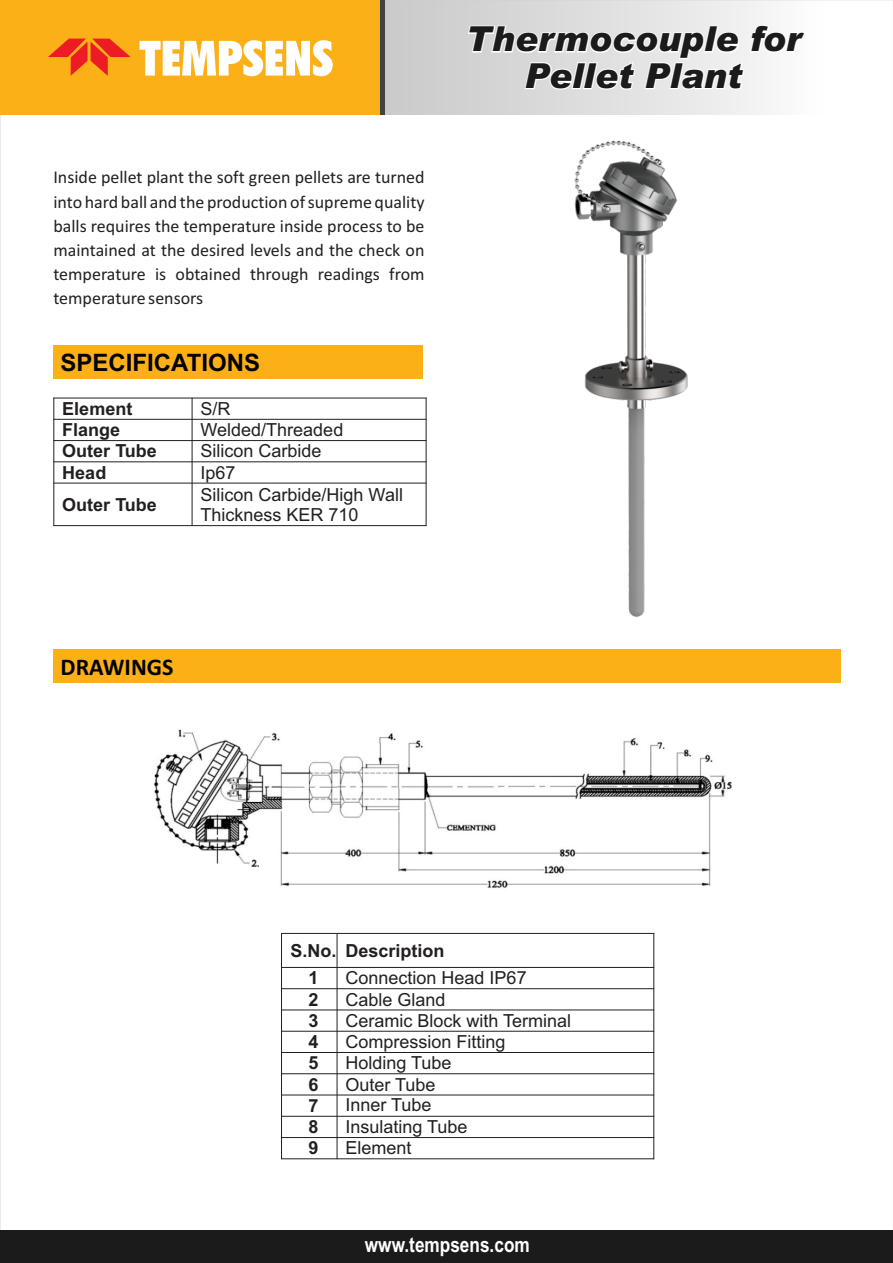
<style>
.page{position:relative;width:893px;height:1263px;background:#fff}
.page>*{position:absolute;margin:0;border:0;box-sizing:border-box;transform-origin:0 0}
.t1{font:italic 900 34.5px/36.6px "Arial";color:#1b1b1b;text-align:center}
.t2{font:700 24px "Arial";color:#020203}
.t3{font:700 24px "Calibri";color:#020203}
.t4{font:700 21px "Arial Narrow";color:#fff}
.t5{font:18px/24.2px "Calibri";color:#231f20;text-align:justify}
.t6{font:18px/20.1px "Arial";color:#231f20}
.t7{font:700 18px/27.6px "Arial";color:#231f20}
</style>
<div class="page">
<div style="left:0;top:1231px;width:893px;height:32px;background:#1b1b1b"></div>
<div style="left:380px;top:0;width:513px;height:115px;background:linear-gradient(to right,#c8c7c7,#fff)"></div>
<div style="left:0;top:0;width:380px;height:115px;background:#fcb017"></div>
<svg style="left:48px;top:39px;width:83px;height:37px"></svg>
<svg style="left:139px;top:40px;width:194px;height:36px"></svg>
<div style="left:380px;top:0;width:5px;height:115px;background:#424242"></div>
<hr style="left:53px;top:398px;width:1px;height:128px;background:#231f20">
<hr style="left:192px;top:398px;width:1px;height:128px;background:#231f20">
<hr style="left:426px;top:398px;width:1px;height:128px;background:#231f20">
<hr style="left:53px;top:525px;width:373px;height:1px;background:#231f20">
<hr style="left:53px;top:483px;width:373px;height:1px;background:#231f20">
<hr style="left:53px;top:461px;width:373px;height:1px;background:#231f20">
<hr style="left:53px;top:440px;width:373px;height:1px;background:#231f20">
<hr style="left:53px;top:419px;width:373px;height:1px;background:#231f20">
<hr style="left:53px;top:398px;width:373px;height:1px;background:#231f20">
<div style="left:53px;top:345px;width:370px;height:34px;background:#fcb017"></div>
<div style="left:53px;top:649px;width:788px;height:33px;background:#fcb017"></div>
<hr style="left:281px;top:933px;width:1px;height:226px;background:#231f20">
<hr style="left:337px;top:933px;width:1px;height:226px;background:#231f20">
<hr style="left:653px;top:933px;width:1px;height:226px;background:#231f20">
<hr style="left:281px;top:1158px;width:373px;height:1px;background:#231f20">
<hr style="left:281px;top:1137px;width:373px;height:1px;background:#231f20">
<hr style="left:281px;top:1116px;width:373px;height:1px;background:#231f20">
<hr style="left:281px;top:1095px;width:373px;height:1px;background:#231f20">
<hr style="left:281px;top:1073px;width:373px;height:1px;background:#231f20">
<hr style="left:281px;top:1052px;width:373px;height:1px;background:#231f20">
<hr style="left:281px;top:1031px;width:373px;height:1px;background:#231f20">
<hr style="left:281px;top:1009px;width:373px;height:1px;background:#231f20">
<hr style="left:281px;top:988px;width:373px;height:1px;background:#231f20">
<hr style="left:281px;top:967px;width:373px;height:1px;background:#231f20">
<hr style="left:281px;top:933px;width:373px;height:1px;background:#231f20">
<img style="left:154px;top:729px;width:578px;height:159px">
<img style="left:574px;top:140px;width:114px;height:477px">
<p class="t5" style="left:53px;top:167px;width:373px">Inside pellet plant the soft green pellets are turned into hard ball and the production of supreme quality balls requires the temperature inside process to be maintained at the desired levels and the check on temperature is obtained through readings from temperature sensors</p>
<h2 class="t2" style="left:61px;top:354px;width:201px">SPECIFICATIONS</h2>
<p class="t7" style="left:62px;top:396px;width:72px">Element</p>
<p class="t6" style="left:201px;top:400px;width:32px">S/R</p>
<p class="t7" style="left:62px;top:418px;width:60px">Flange</p>
<p class="t6" style="left:201px;top:421px;width:144px">Welded/Threaded</p>
<p class="t7" style="left:62px;top:439px;width:96px">Outer Tube</p>
<p class="t6" style="left:201px;top:443px;width:123px">Silicon Carbide</p>
<p class="t7" style="left:62px;top:460px;width:46px">Head</p>
<p class="t6" style="left:201px;top:464px;width:37px">Ip67</p>
<p class="t7" style="left:62px;top:492px;width:96px">Outer Tube</p>
<p class="t6" style="left:201px;top:486px;width:204px">Silicon Carbide/High Wall<br>Thickness KER 710</p>
<h1 class="t1" style="left:466px;top:24px;width:337px">Thermocouple for<br>Pellet Plant</h1>
<h2 class="t3" style="left:61px;top:657px;width:114px">DRAWINGS</h2>
<p class="t7" style="left:309px;top:938px;width:138px;text-indent:-18px">S.No. Description<br>1</p>
<p class="t6" style="left:346px;top:969px;width:183px">Connection Head IP67</p>
<p class="t7" style="left:309px;top:987px;width:12px">2</p>
<p class="t6" style="left:346px;top:991px;width:102px">Cable Gland</p>
<p class="t7" style="left:309px;top:1008px;width:12px">3</p>
<p class="t6" style="left:346px;top:1012px;width:227px">Ceramic Block with Terminal</p>
<p class="t7" style="left:309px;top:1030px;width:12px">4</p>
<p class="t6" style="left:346px;top:1033px;width:162px">Compression Fitting</p>
<p class="t7" style="left:309px;top:1051px;width:12px">5</p>
<p class="t6" style="left:346px;top:1055px;width:108px">Holding Tube</p>
<p class="t7" style="left:309px;top:1072px;width:12px">6</p>
<p class="t6" style="left:346px;top:1076px;width:92px">Outer Tube</p>
<p class="t7" style="left:309px;top:1093px;width:12px">7</p>
<p class="t6" style="left:346px;top:1096px;width:88px">Inner Tube</p>
<p class="t7" style="left:309px;top:1115px;width:12px">8</p>
<p class="t6" style="left:346px;top:1118px;width:124px">Insulating Tube</p>
<p class="t7" style="left:309px;top:1135px;width:12px">9</p>
<p class="t6" style="left:346px;top:1139px;width:68px">Element</p>
<p class="t4" style="left:365px;top:1237px;width:166px">www.tempsens.com</p>
</div>
